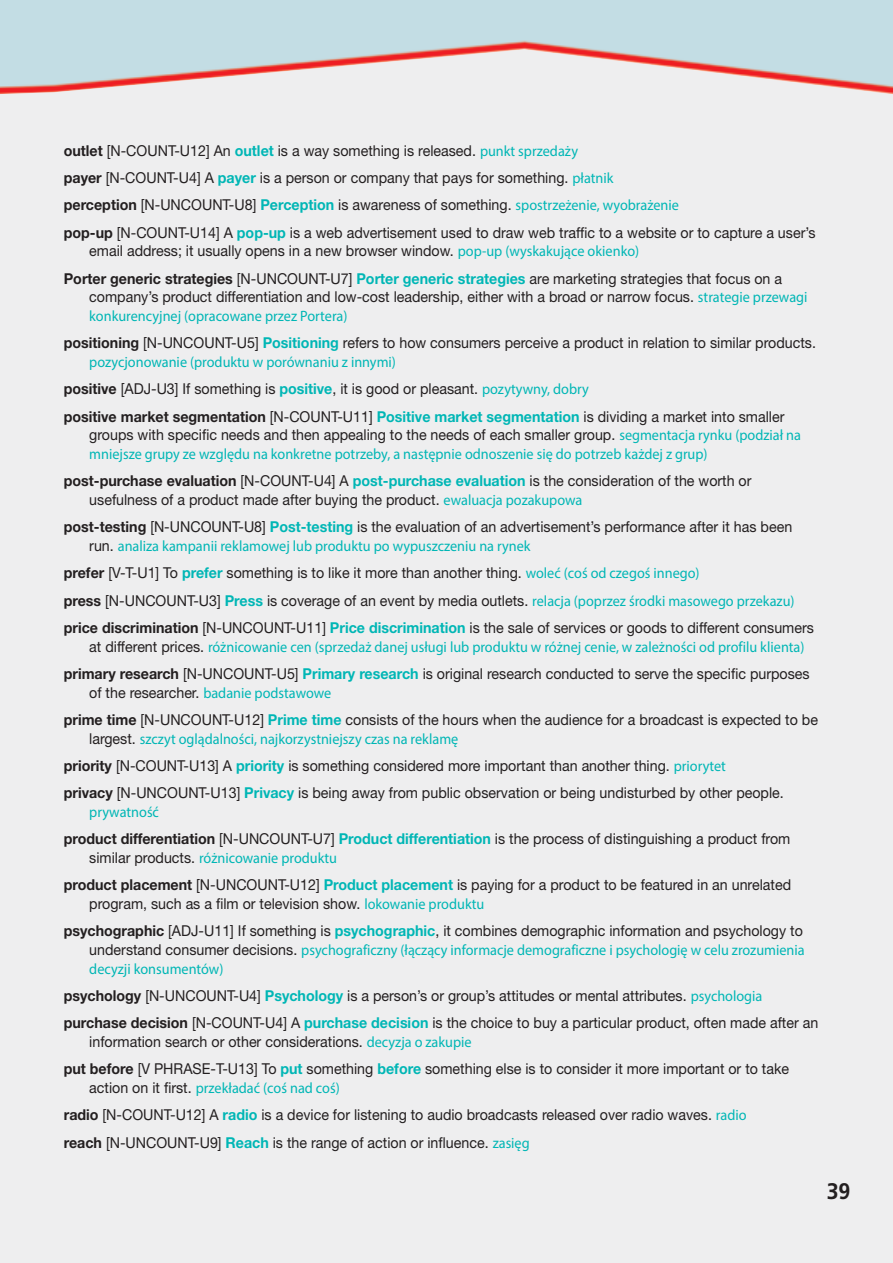
<style>
.page{position:relative;width:893px;height:1263px;background:#eeeeef}
.page>*{position:absolute;margin:0;border:0;box-sizing:border-box;transform-origin:0 0}
.t1{font:700 22.5px "PF Catalog";color:#231f20;scale:.95 1}
.t2{font:15px/27.3px "Helvetica Neue LT Std";color:#231f20;scale:.95 1}
.t3{font:15px/18.8px "Myriad Pro";color:#00b6b5;scale:.95 1}
.s1{font-weight:700}
.s2{font-weight:700;color:#00b6b5}
.s3{font-family:"Myriad Pro";color:#00b6b5}
.s4{font-family:"Helvetica Neue LT Std";color:#231f20}
</style>
<div class="page">
<img style="left:0;top:0;width:893px;height:94px">
<p class="t2" style="left:64px;top:138px;width:793px"><span class="s1">outlet</span> [N-COUNT-U12] An <span class="s2">outlet</span> is a way something is released. <span class="s3">punkt sprzedaży<br></span><span class="s1">payer</span> [N-COUNT-U4] A <span class="s2">payer</span> is a person or company that pays for something. <span class="s3">płatnik<br></span><span class="s1">perception</span> [N-UNCOUNT-U8] <span class="s2">Perception</span> is awareness of something. <span class="s3">spostrzeżenie, wyobrażenie<br></span><span class="s1">pop-up</span> [N-COUNT-U14] A <span class="s2">pop-up</span> is a web advertisement used to draw web traffic to a website or to capture a user’s</p>
<p class="t2" style="left:64px;top:239px;width:758px;text-indent:26px">email address; it usually opens in a new browser window. <span class="s3">pop-up (wyskakujące okienko)<br></span><span class="s1">Porter generic strategies</span> [N-UNCOUNT-U7] <span class="s2">Porter generic strategies</span> are marketing strategies that focus on a</p>
<p class="t2" style="left:89px;top:285px;width:757px">company’s product differentiation and low-cost leadership, either with a broad or narrow focus. <span class="s3">strategie przewagi</span></p>
<p class="t3" style="left:89px;top:308px;width:273px">konkurencyjnej (opracowane przez Portera)</p>
<p class="t2" style="left:64px;top:331px;width:793px"><span class="s1">positioning</span> [N-UNCOUNT-U5] <span class="s2">Positioning</span> refers to how consumers perceive a product in relation to similar products.</p>
<p class="t3" style="left:89px;top:354px;width:324px">pozycjonowanie (produktu w porównaniu z innymi)</p>
<p class="t2" style="left:64px;top:377px;width:760px"><span class="s1">positive</span> [ADJ-U3] If something is <span class="s2">positive</span>, it is good or pleasant. <span class="s3">pozytywny, dobry<br></span><span class="s1">positive market segmentation</span> [N-COUNT-U11] <span class="s2">Positive market segmentation</span> is dividing a market into smaller</p>
<p class="t2" style="left:89px;top:423px;width:751px">groups with specific needs and then appealing to the needs of each smaller group. <span class="s3">segmentacja rynku (podział na</span></p>
<p class="t3" style="left:89px;top:446px;width:652px">mniejsze grupy ze względu na konkretne potrzeby, a następnie odnoszenie się do potrzeb każdej z grup)</p>
<p class="t2" style="left:89px;top:473px;width:699px;line-height:18.8px;text-indent:-26px"><span class="s1">post-purchase evaluation</span> [N-COUNT-U4] A <span class="s2">post-purchase evaluation</span> is the consideration of the worth or usefulness of a product made after buying the product. <span class="s3">ewaluacja pozakupowa</span></p>
<p class="t2" style="left:64px;top:515px;width:768px"><span class="s1">post-testing</span> [N-UNCOUNT-U8] <span class="s2">Post-testing</span> is the evaluation of an advertisement’s performance after it has been</p>
<p class="t3" style="left:89px;top:538px;width:466px"><span class="s4">run.</span> analiza kampanii reklamowej lub produktu po wypuszczeniu na rynek</p>
<p class="t2" style="left:64px;top:561px;width:791px"><span class="s1">prefer</span> [V-T-U1] To <span class="s2">prefer</span> something is to like it more than another thing. <span class="s3">woleć (coś od czegoś innego)<br></span><span class="s1">press</span> [N-UNCOUNT-U3] <span class="s2">Press</span> is coverage of an event by media outlets. <span class="s3">relacja (poprzez środki masowego przekazu) </span><span class="s1">price discrimination</span> [N-UNCOUNT-U11] <span class="s2">Price discrimination</span> is the sale of services or goods to different consumers</p>
<p class="t3" style="left:89px;top:638px;width:754px"><span class="s4">at different prices.</span> różnicowanie cen (sprzedaż danej usługi lub produktu w różnej cenie, w zależności od profilu klienta)</p>
<p class="t2" style="left:64px;top:661px;width:787px"><span class="s1">primary research</span> [N-UNCOUNT-U5] <span class="s2">Primary research</span> is original research conducted to serve the specific purposes</p>
<p class="t3" style="left:89px;top:684px;width:256px"><span class="s4">of the researcher.</span> badanie podstawowe</p>
<p class="t2" style="left:64px;top:707px;width:795px"><span class="s1">prime time</span> [N-UNCOUNT-U12] <span class="s2">Prime time</span> consists of the hours when the audience for a broadcast is expected to be</p>
<p class="t3" style="left:89px;top:730px;width:390px"><span class="s4">largest.</span> szczyt oglądalności, najkorzystniejszy czas na reklamę</p>
<p class="t2" style="left:64px;top:753px;width:759px"><span class="s1">priority</span> [N-COUNT-U13] A <span class="s2">priority</span> is something considered more important than another thing. <span class="s3">priorytet<br></span><span class="s1">privacy</span> [N-UNCOUNT-U13] <span class="s2">Privacy</span> is being away from public observation or being undisturbed by other people.</p>
<p class="t3" style="left:89px;top:804px;width:75px">prywatność</p>
<p class="t2" style="left:64px;top:827px;width:766px"><span class="s1">product differentiation</span> [N-UNCOUNT-U7] <span class="s2">Product differentiation</span> is the process of distinguishing a product from</p>
<p class="t3" style="left:89px;top:850px;width:262px"><span class="s4">similar products.</span> różnicowanie produktu</p>
<p class="t2" style="left:89px;top:877px;width:740px;line-height:18.8px;text-indent:-26px"><span class="s1">product placement</span> [N-UNCOUNT-U12] <span class="s2">Product placement</span> is paying for a product to be featured in an unrelated program, such as a film or television show. <span class="s3">lokowanie produktu</span></p>
<p class="t2" style="left:64px;top:919px;width:779px"><span class="s1">psychographic</span> [ADJ-U11] If something is <span class="s2">psychographic</span>, it combines demographic information and psychology to</p>
<p class="t3" style="left:89px;top:942px;width:754px"><span class="s4">understand consumer decisions.</span> psychograficzny (łączący informacje demograficzne i psychologię w celu zrozumienia decyzji konsumentów)</p>
<p class="t2" style="left:64px;top:983px;width:796px"><span class="s1">psychology</span> [N-UNCOUNT-U4] <span class="s2">Psychology</span> is a person’s or group’s attitudes or mental attributes. <span class="s3">psychologia </span><span class="s1">purchase decision</span> [N-COUNT-U4] A <span class="s2">purchase decision</span> is the choice to buy a particular product, often made after an</p>
<p class="t2" style="left:64px;top:1029px;width:765px;text-indent:26px">information search or other considerations. <span class="s3">decyzja o zakupie<br></span><span class="s1">put before</span> [V PHRASE-T-U13] To <span class="s2">put</span> something <span class="s2">before</span> something else is to consider it more important or to take</p>
<p class="t3" style="left:89px;top:1080px;width:265px"><span class="s4">action on it first.</span> przekładać (coś nad coś)</p>
<p class="t2" style="left:64px;top:1103px;width:720px"><span class="s1">radio</span> [N-COUNT-U12] A <span class="s2">radio</span> is a device for listening to audio broadcasts released over radio waves. <span class="s3">radio </span><span class="s1">reach</span> [N-UNCOUNT-U9] <span class="s2">Reach</span> is the range of action or influence. <span class="s3">zasięg</span></p>
<h1 class="t1" style="left:827px;top:1178px;width:27px">39</h1>
</div>
